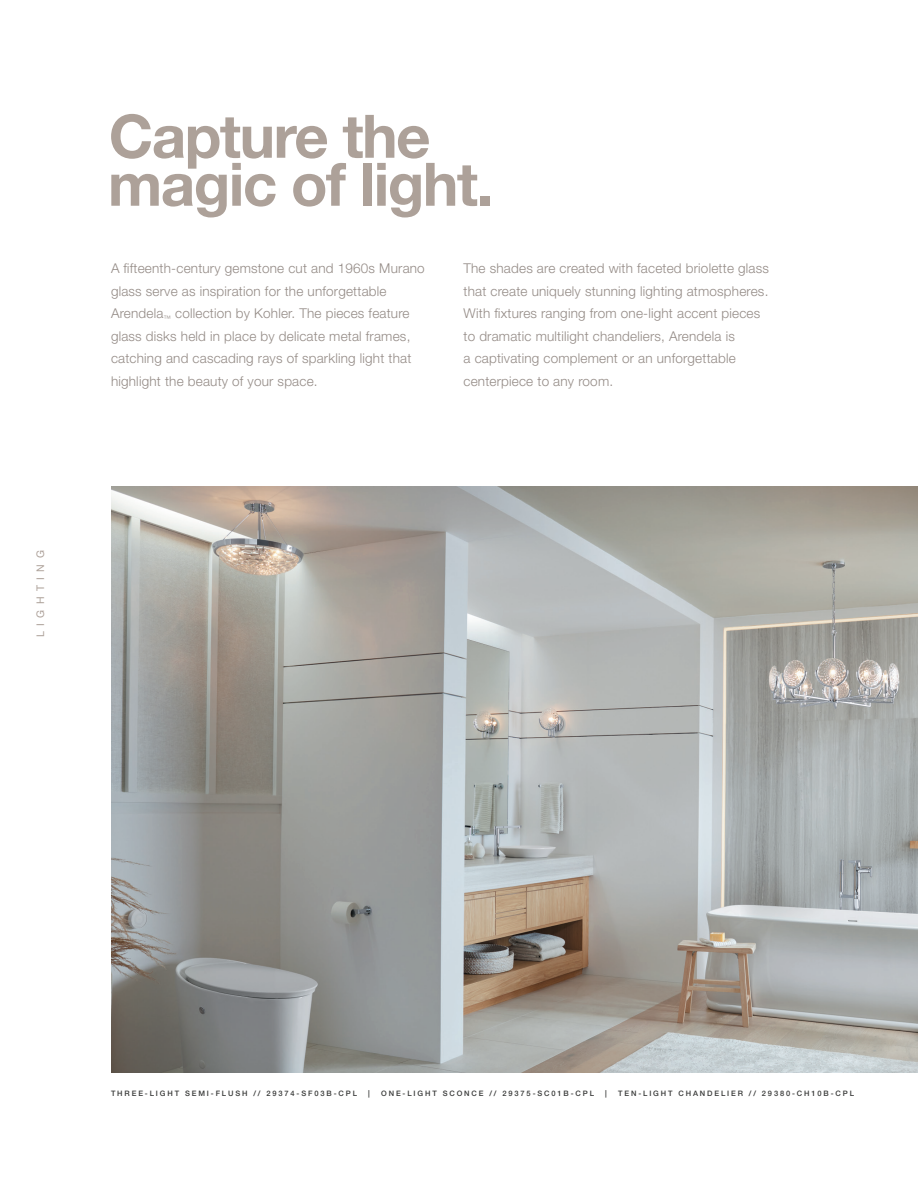
<style>
.page{position:relative;width:918px;height:1188px;background:#fff}
.page>*{position:absolute;margin:0;border:0;box-sizing:border-box;transform-origin:0 0}
.t1{font:700 60px/48px "Helvetica Neue LT Pro";letter-spacing:-.025em;color:#ada199}
.t2{font:300 13.5px/22.5px "Helvetica Neue LT Pro";letter-spacing:.015em;color:#948b86}
.t3{font:10.5px "Helvetica Neue LT Pro";letter-spacing:.525em;color:#ada199}
.t4{font:500 7.5px "Helvetica Neue LT Pro";letter-spacing:.25em;color:#373837}
</style>
<div class="page">
<img style="left:111px;top:487px;width:807px;height:586px">
<p class="t3" style="left:34px;top:637px;width:88px;rotate:-90deg">LIGHTING</p>
<h1 class="t1" style="left:108px;top:111px;width:387px">Capture the magic of light.</h1>
<p class="t2" style="left:111px;top:257px;width:315px">A fifteenth-century gemstone cut and 1960s Murano glass serve as inspiration for the unforgettable Arendela<sub>™</sub> collection by Kohler. The pieces feature glass disks held in place by delicate metal frames, catching and cascading rays of sparkling light that highlight the beauty of your space.</p>
<p class="t2" style="left:464px;top:257px;width:307px">The shades are created with faceted briolette glass that create uniquely stunning lighting atmospheres.<br>With fixtures ranging from one-light accent pieces to dramatic multilight chandeliers, Arendela is<br>a captivating complement or an unforgettable centerpiece to any room.</p>
<p class="t4" style="left:111px;top:1089px;width:248px">THREE-LIGHT SEMI-FLUSH // 29374-SF03B-CPL</p>
<p class="t4" style="left:368px;top:1089px;width:3px">|</p>
<p class="t4" style="left:381px;top:1089px;width:214px">ONE-LIGHT SCONCE // 29375-SC01B-CPL</p>
<p class="t4" style="left:605px;top:1089px;width:3px">|</p>
<p class="t4" style="left:618px;top:1089px;width:237px">TEN-LIGHT CHANDELIER // 29380-CH10B-CPL</p>
</div>
